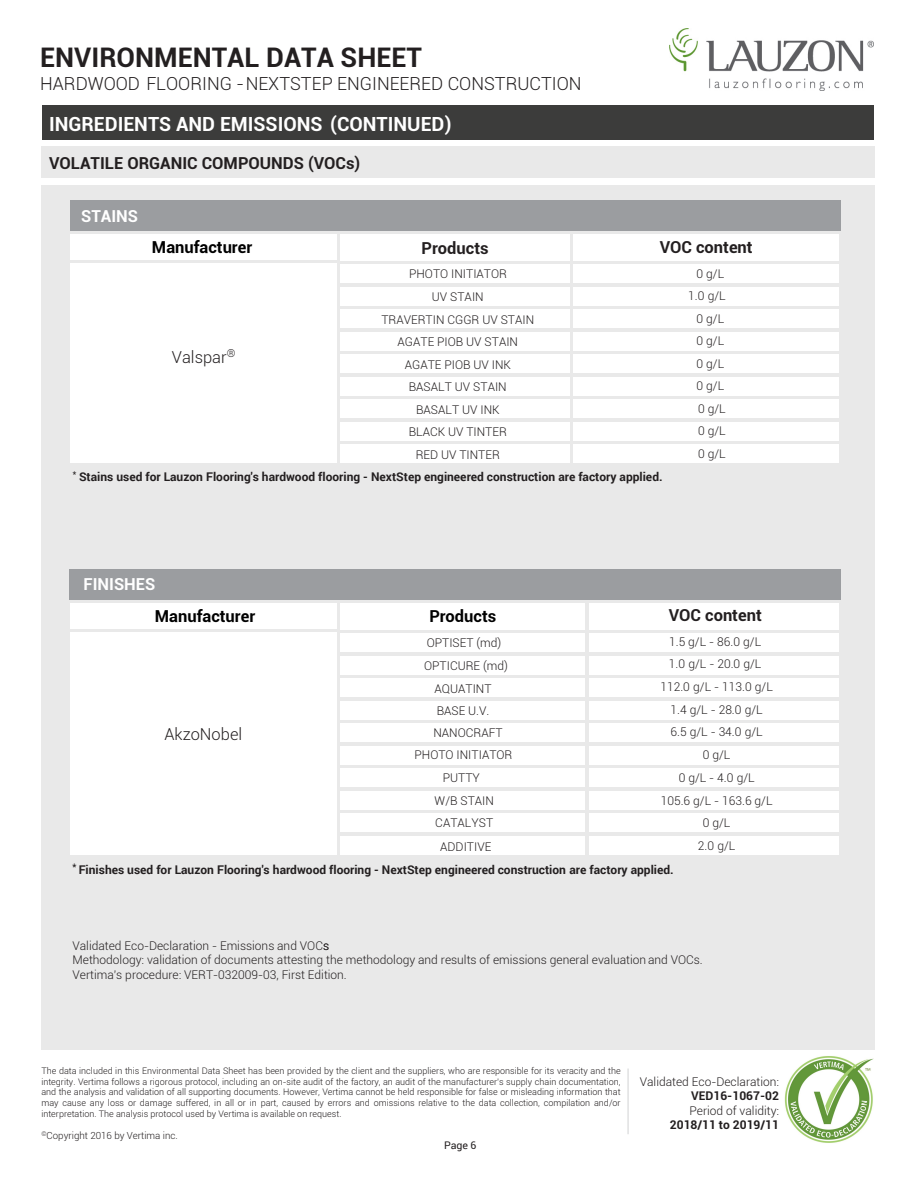
<style>
.page{position:relative;width:918px;height:1188px;background:#fff}
.page>*{position:absolute;margin:0;border:0;box-sizing:border-box;transform-origin:0 0}
.t1{font:700 27px "Roboto";color:#231f20}
.t2{font:700 19.5px "Roboto";color:#fff}
.t3{font:300 18px "Roboto";color:#231f20}
.t4{font:700 16.5px "Roboto";color:#231f20}
.t5{font:700 16.5px "Roboto";color:#000}
.t6{font:300 16.5px "Roboto";color:#231f20}
.t7{font:700 16.5px "Roboto";color:#fff}
.t8{font:700 16.5px "Roboto";color:#231f20}
.t9{font:300 12px/22.5px "Roboto";color:#231f20;text-align:center}
.t10{font:700 12px "Roboto";color:#231f20}
.t11{font:700 12px "Roboto";color:#231f20}
.t12{font:10.5px "Roboto";color:#231f20}
.t13{font:300 9.75px "Roboto";color:#231f20}
.t14{font:300 9px/10.8px "Roboto";color:#231f20;text-align:justify}
.t15{font:700 9px "Roboto";color:#231f20}
.s1{font-style:inherit}
.s2{font-weight:700}
</style>
<div class="page">
<div style="left:42px;top:106px;width:832px;height:34px;background:#3c3c3b"></div>
<div style="left:41px;top:185px;width:833px;height:865px;background:#e9e9e9"></div>
<div style="left:41px;top:147px;width:833px;height:31px;background:#e9e9e9"></div>
<div style="left:70px;top:200px;width:770px;height:31px;background:#9b9da0"></div>
<div style="left:70px;top:263px;width:266px;height:199px;background:#fff"></div>
<div style="left:340px;top:264px;width:230px;height:19px;background:#fff"></div>
<div style="left:574px;top:264px;width:265px;height:19px;background:#fff"></div>
<div style="left:70px;top:234px;width:266px;height:26px;background:#fff"></div>
<div style="left:340px;top:234px;width:230px;height:26px;background:#fff"></div>
<div style="left:574px;top:234px;width:265px;height:26px;background:#fff"></div>
<div style="left:69px;top:569px;width:771px;height:31px;background:#9b9da0"></div>
<div style="left:340px;top:287px;width:230px;height:19px;background:#fff"></div>
<div style="left:574px;top:287px;width:265px;height:19px;background:#fff"></div>
<div style="left:340px;top:309px;width:230px;height:19px;background:#fff"></div>
<div style="left:340px;top:332px;width:230px;height:19px;background:#fff"></div>
<div style="left:574px;top:309px;width:265px;height:19px;background:#fff"></div>
<div style="left:340px;top:354px;width:230px;height:19px;background:#fff"></div>
<div style="left:574px;top:332px;width:265px;height:19px;background:#fff"></div>
<div style="left:340px;top:377px;width:230px;height:19px;background:#fff"></div>
<div style="left:574px;top:354px;width:265px;height:19px;background:#fff"></div>
<div style="left:340px;top:399px;width:230px;height:19px;background:#fff"></div>
<div style="left:574px;top:377px;width:265px;height:19px;background:#fff"></div>
<div style="left:340px;top:422px;width:230px;height:19px;background:#fff"></div>
<div style="left:574px;top:399px;width:265px;height:19px;background:#fff"></div>
<div style="left:340px;top:444px;width:230px;height:19px;background:#fff"></div>
<div style="left:574px;top:422px;width:265px;height:19px;background:#fff"></div>
<div style="left:574px;top:444px;width:265px;height:19px;background:#fff"></div>
<div style="left:70px;top:632px;width:266px;height:223px;background:#fff"></div>
<div style="left:340px;top:633px;width:245px;height:19px;background:#fff"></div>
<div style="left:590px;top:633px;width:249px;height:19px;background:#fff"></div>
<div style="left:70px;top:603px;width:266px;height:26px;background:#fff"></div>
<div style="left:340px;top:603px;width:245px;height:26px;background:#fff"></div>
<div style="left:590px;top:603px;width:249px;height:26px;background:#fff"></div>
<div style="left:340px;top:656px;width:245px;height:19px;background:#fff"></div>
<div style="left:590px;top:656px;width:249px;height:19px;background:#fff"></div>
<div style="left:340px;top:678px;width:245px;height:19px;background:#fff"></div>
<div style="left:590px;top:678px;width:249px;height:19px;background:#fff"></div>
<div style="left:340px;top:701px;width:245px;height:19px;background:#fff"></div>
<div style="left:590px;top:701px;width:249px;height:19px;background:#fff"></div>
<div style="left:340px;top:723px;width:245px;height:19px;background:#fff"></div>
<div style="left:590px;top:723px;width:249px;height:19px;background:#fff"></div>
<div style="left:340px;top:746px;width:245px;height:19px;background:#fff"></div>
<div style="left:590px;top:746px;width:249px;height:19px;background:#fff"></div>
<div style="left:340px;top:768px;width:245px;height:19px;background:#fff"></div>
<div style="left:590px;top:768px;width:249px;height:19px;background:#fff"></div>
<div style="left:340px;top:791px;width:245px;height:19px;background:#fff"></div>
<div style="left:590px;top:791px;width:249px;height:19px;background:#fff"></div>
<div style="left:340px;top:813px;width:245px;height:19px;background:#fff"></div>
<div style="left:590px;top:813px;width:249px;height:19px;background:#fff"></div>
<div style="left:340px;top:836px;width:245px;height:19px;background:#fff"></div>
<div style="left:590px;top:836px;width:249px;height:19px;background:#fff"></div>
<img style="left:670px;top:29px;width:203px;height:61px">
<hr style="left:628px;top:1069px;width:1px;height:65px;background:#d1d2d4">
<img style="left:784px;top:1056px;width:89px;height:87px">
<h1 class="t1" style="left:40px;top:38px;width:383px">ENVIRONMENTAL DATA SHEET</h1>
<h3 class="t3" style="left:40px;top:71px;width:543px">HARDWOOD FLOORING - NEXTSTEP ENGINEERED CONSTRUCTION</h3>
<p class="t2" style="left:49px;top:111px;width:404px">INGREDIENTS AND EMISSIONS (CONTINUED)</p>
<p class="t4" style="left:49px;top:152px;width:313px">VOLATILE ORGANIC COMPOUNDS (VOCs)</p>
<h3 class="t7" style="left:81px;top:204px;width:58px">STAINS</h3>
<h3 class="t5" style="left:152px;top:236px;width:102px">Manufacturer</h3>
<h3 class="t6" style="left:172px;top:345px;width:65px">Valspar<sup>®</sup></h3>
<h3 class="t8" style="left:422px;top:236px;width:69px">Produ<span class="s1">c</span>ts</h3>
<h3 class="t4" style="left:660px;top:236px;width:94px">VOC content</h3>
<p class="t9" style="left:409px;top:262px;width:99px">PHOTO INITIATOR</p>
<p class="t9" style="left:381px;top:285px;width:154px">UV STAIN<br>TRAVERTIN CGGR UV STAIN<br>AGATE PIOB UV STAIN<br>AGATE PIOB UV INK<br>BASALT UV STAIN<br>BASALT UV INK<br>BLACK UV TINTER<br>RED UV TINTER</p>
<p class="t9" style="left:688px;top:262px;width:39px;text-align:right">0 g/L<br>1.0 g/L<br>0 g/L<br>0 g/L<br>0 g/L<br>0 g/L<br>0 g/L<br>0 g/L<br>0 g/L</p>
<p class="t10" style="left:73px;top:469px;width:591px"><sup>*</sup> Stains used for Lauzon Flooring's hardwood flooring - NextStep engineered construction are factory applied.</p>
<h3 class="t7" style="left:84px;top:573px;width:73px">FINISHES</h3>
<h3 class="t5" style="left:155px;top:605px;width:102px">Manufacturer</h3>
<h3 class="t4" style="left:669px;top:604px;width:94px">VOC content</h3>
<p class="t9" style="left:660px;top:630px;width:114px">1.5 g/L - 86.0 g/L<br>1.0 g/L - 20.0 g/L<br>112.0 g/L - 113.0 g/L<br>1.4 g/L - 28.0 g/L<br>6.5 g/L - 34.0 g/L<br>0 g/L<br>0 g/L - 4.0 g/L<br>105.6 g/L - 163.6 g/L<br>0 g/L<br>2.0 g/L</p>
<h3 class="t5" style="left:429px;top:605px;width:69px">Products</h3>
<p class="t9" style="left:424px;top:631px;width:85px">OPTISET (md)<br>OPTICURE (md)<br>AQUATINT<br>BASE U.V.</p>
<h3 class="t6" style="left:165px;top:723px;width:79px">AkzoNobel</h3>
<p class="t9" style="left:433px;top:721px;width:71px">NANOCRAFT</p>
<p class="t9" style="left:415px;top:743px;width:99px">PHOTO INITIATOR<br>PUTTY<br>W/B STAIN<br>CATALYST</p>
<p class="t9" style="left:440px;top:835px;width:53px">ADDITIVE</p>
<p class="t15" style="left:72px;top:860px;width:5px">*</p>
<p class="t10" style="left:79px;top:861px;width:597px">Finishes used for Lauzon Flooring's hardwood flooring - NextStep engineered construction are factory applied.</p>
<p class="t9" style="left:73px;top:938px;width:632px;line-height:14.4px;text-align:left">Validated Eco-Declaration - Emissions and VOCs<br>Methodology: validation of documents attesting the methodology and results of emissions general evaluation and VOCs.<br>Vertima's procedure: VERT-032009-03, First Edition.</p>
<p class="t14" style="left:41px;top:1065px;width:581px">The data included in this Environmental Data Sheet has been provided by the client and the suppliers, who are responsible for its veracity and the integrity. Vertima follows a rigorous protocol, including an on-site audit of the factory, an audit of the manufacturer’s supply chain documentation, and the analysis and validation of all supporting documents. However, Vertima cannot be held responsible for false or misleading information that may cause any loss or damage suffered, in all or in part, caused by errors and omissions relative to the data collection, compilation and/or interpretation. The analysis protocol used by Vertima is available on request.</p>
<p class="t13" style="left:41px;top:1129px;width:138px"><sup>©</sup>Copyright 2016 by Vertima inc.</p>
<p class="t12" style="left:444px;top:1137px;width:34px">Page 6</p>
<p class="t9" style="left:640px;top:1070px;width:141px">Validated Eco-Declaration:</p>
<p class="t11" style="left:691px;top:1087px;width:89px">VED16-1067-02</p>
<p class="t9" style="left:670px;top:1103px;width:111px;line-height:14.4px;text-align:right">Period of validity:<br><span class="s2">201</span><span class="s2">8</span><span class="s2">/1</span><span class="s2">1</span> <span class="s2">to 201</span><span class="s2">9</span><span class="s2">/1</span><span class="s2">1</span></p>
</div>
